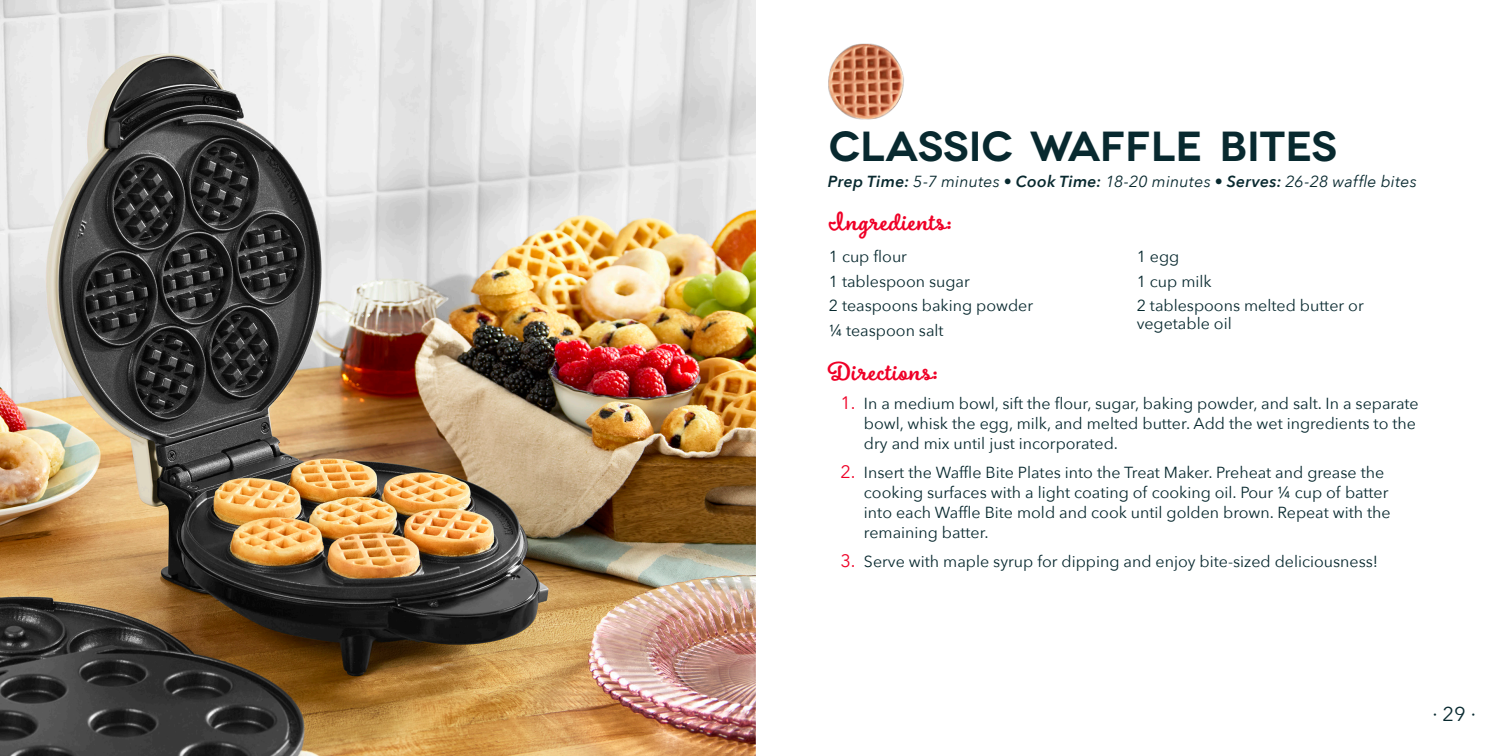
<style>
.page{position:relative;width:1512px;height:756px;background:#fff}
.page>*{position:absolute;margin:0;border:0;box-sizing:border-box;transform-origin:0 0}
.Recipe_Name{font:600 42px "Novecentowide";color:#08292f}
.Recipe_Subheads{font:700 28px "Boucherie Cursive";letter-spacing:.03em;color:#ef0027}
.t1{font:20px "Avenir Next";color:#08292f}
.Recipe_Text_-_Ingredients{font:16px/20px "Avenir Next";color:#08292f}
.Recipe_-_Nutritional_Facts{font:italic 16px "Avenir Next";letter-spacing:.01em;color:#08292f}
.s1{font-weight:600}
.s2{font-size:18px;color:#ef0027}
</style>
<div class="page">
<img style="left:828px;top:43px;width:76px;height:77px">
<img style="left:0;top:0;width:756px;height:756px">
<p class="Recipe_Name" style="left:829px;top:121px;width:510px">CLASSIC WAFFLE BITES</p>
<p class="Recipe_-_Nutritional_Facts" style="left:828px;top:168px;width:590px"><span class="s1">Prep Time:</span> 5-7 minutes • <span class="s1">Cook Time:</span> 18-20 minutes • <span class="s1">Serves:</span> 26-28 waffle bites</p>
<p class="Recipe_Subheads" style="left:829px;top:204px;width:124px">Ingredients:</p>
<p class="Recipe_Text_-_Ingredients" style="left:829px;top:246px;width:80px">1 cup flour</p>
<p class="Recipe_Text_-_Ingredients" style="left:829px;top:270px;width:143px">1 tablespoon sugar</p>
<p class="Recipe_Text_-_Ingredients" style="left:829px;top:295px;width:206px">2 teaspoons baking powder</p>
<p class="Recipe_Text_-_Ingredients" style="left:829px;top:320px;width:116px">¼ teaspoon salt</p>
<p class="Recipe_Text_-_Ingredients" style="left:1137px;top:246px;width:44px">1 egg</p>
<p class="Recipe_Text_-_Ingredients" style="left:1137px;top:270px;width:77px">1 cup milk</p>
<p class="Recipe_Text_-_Ingredients" style="left:1137px;top:296px;width:229px;line-height:18px">2 tablespoons melted butter or vegetable oil</p>
<p class="Recipe_Subheads" style="left:828px;top:354px;width:111px">Directions:</p>
<p class="Recipe_Text_-_Ingredients" style="left:864px;top:393px;width:556px;text-indent:-24px"><span class="s2">1.</span> In a medium bowl, sift the flour, sugar, baking powder, and salt. In a separate bowl, whisk the egg, milk, and melted butter. Add the wet ingredients to the dry and mix until just incorporated.</p>
<p class="Recipe_Text_-_Ingredients" style="left:864px;top:462px;width:528px;text-indent:-24px"><span class="s2">2.</span> Insert the Waffle Bite Plates into the Treat Maker. Preheat and grease the cooking surfaces with a light coating of cooking oil. Pour ¼ cup of batter into each Waffle Bite mold and cook until golden brown. Repeat with the remaining batter.</p>
<p class="Recipe_Text_-_Ingredients" style="left:840px;top:551px;width:539px"><span class="s2">3.</span> Serve with maple syrup for dipping and enjoy bite-sized deliciousness!</p>
<p class="t1" style="left:1432px;top:697px;width:45px">∙ 29 ∙</p>
</div>
